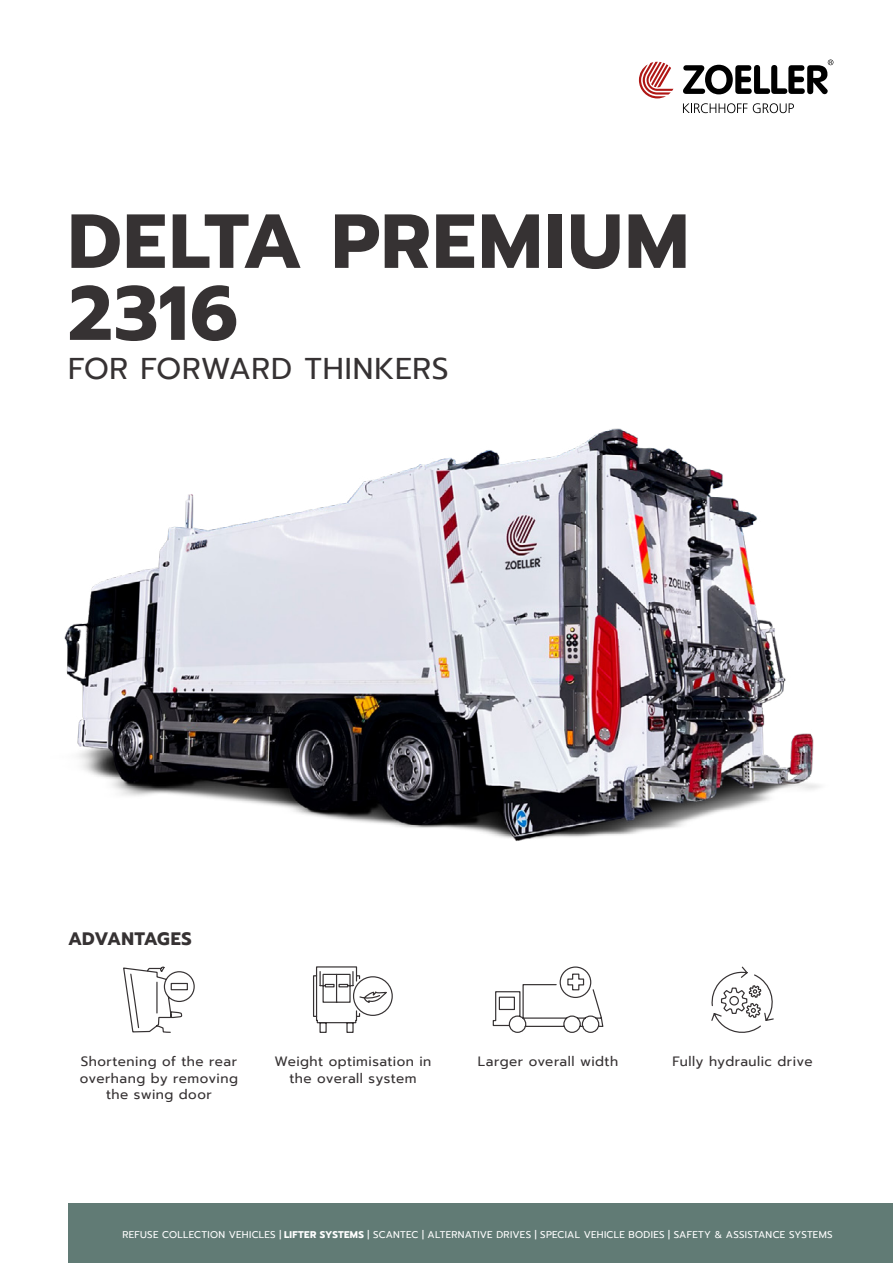
<style>
.page{position:relative;width:893px;height:1263px;background:#fff}
.page>*{position:absolute;margin:0;border:0;box-sizing:border-box;transform-origin:0 0}
.t1{font:700 76.5px/72px "Prompt";letter-spacing:.025em;color:#363233}
.t2{font:30px "Prompt";letter-spacing:.02em;color:#363233}
.t3{font:700 18px "Prompt";letter-spacing:.01em;color:#363233}
.t4{font:13.5px/16.5px "Prompt";letter-spacing:.035em;color:#363233;text-align:center}
.t5{font:9.75px "Prompt";letter-spacing:.025em;color:#fff}
.s1{font-weight:700}
</style>
<div class="page">
<svg style="left:683px;top:103px;width:64px;height:10px"></svg>
<svg style="left:753px;top:103px;width:41px;height:10px"></svg>
<svg style="left:639px;top:62px;width:34px;height:36px"></svg>
<svg style="left:683px;top:60px;width:150px;height:34px"></svg>
<div style="left:68px;top:1203px;width:825px;height:60px;background:#617b75"></div>
<svg style="left:123px;top:966px;width:72px;height:67px"></svg>
<svg style="left:492px;top:966px;width:112px;height:67px"></svg>
<svg style="left:313px;top:966px;width:80px;height:67px"></svg>
<img style="left:64px;top:428px;width:756px;height:413px">
<svg style="left:711px;top:966px;width:63px;height:67px"></svg>
<h1 class="t1" style="left:68px;top:205px;width:622px">DELTA PREMIUM<br>2316</h1>
<h2 class="t2" style="left:68px;top:347px;width:382px">FOR FORWARD THINKERS</h2>
<h3 class="t3" style="left:68px;top:925px;width:125px">ADVANTAGES</h3>
<p class="t4" style="left:81px;top:1053px;width:158px">Shortening of the rear</p>
<p class="t4" style="left:478px;top:1053px;width:142px">Larger overall width</p>
<p class="t4" style="left:673px;top:1053px;width:141px">Fully hydraulic drive</p>
<p class="t4" style="left:80px;top:1070px;width:160px">overhang by removing the swing door</p>
<p class="t4" style="left:274px;top:1053px;width:158px">Weight optimisation in the overall system</p>
<p class="t5" style="left:122px;top:1228px;width:712px">REFUSE COLLECTION VEHICLES | <span class="s1">LIFTER SYSTEMS</span> | SCANTEC | ALTERNATIVE DRIVES | SPECIAL VEHICLE BODIES | SAFETY &amp; ASSISTANCE SYSTEMS</p>
</div>
